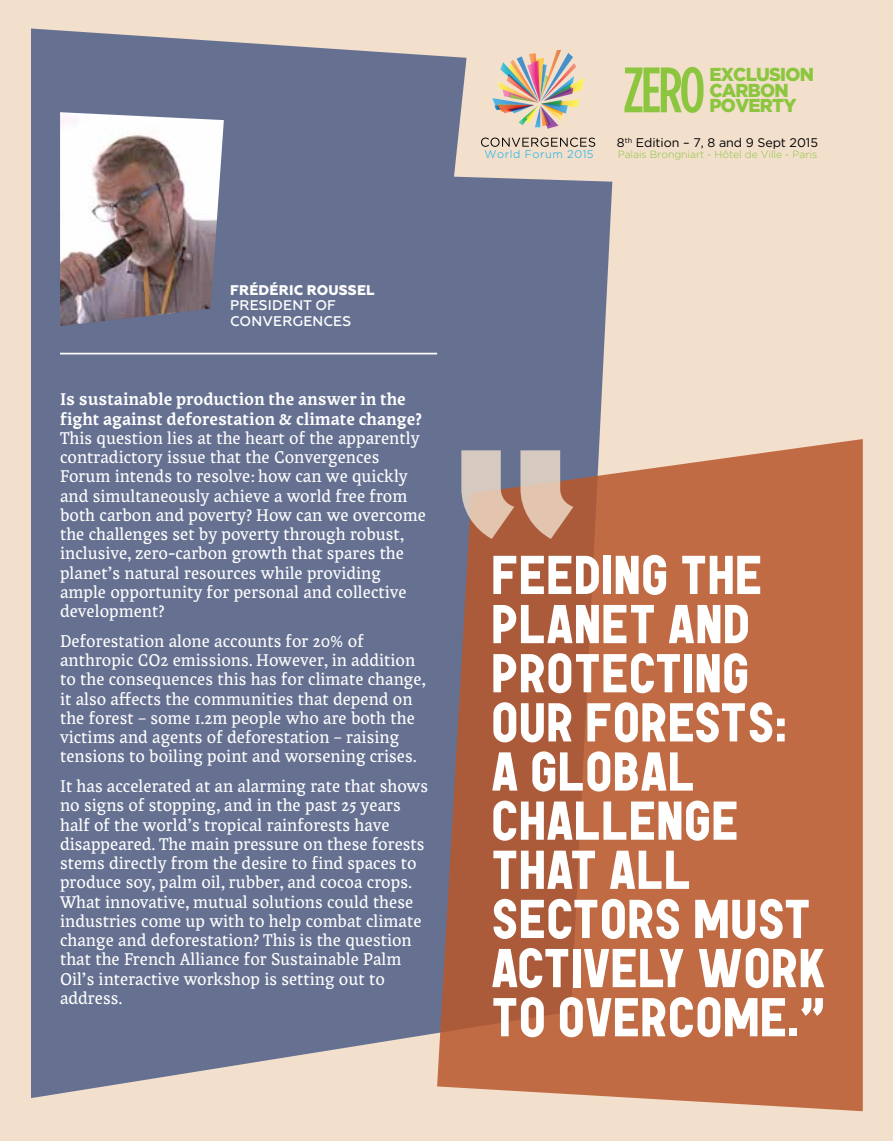
<style>
.page{position:relative;width:893px;height:1141px;background:#f2dfcc}
.page>*{position:absolute;margin:0;border:0;box-sizing:border-box;transform-origin:0 0}
.t1{font:500 condensed 64.05px "Gotham HTF";color:#8cc63f}
.t2{font:900 54.6px/49.2px "Garaje 53 Unicase";color:#fff}
.t3{font:900 18.72px/15.8px "Gotham HTF";letter-spacing:-.045em;color:#8cc63f}
.t4{font:17.5px/19.2px "Coline 1";color:#fff}
.t5{font:700 17.5px/19.2px "Coline 1";color:#fff}
.t6{font:500 14px/15.8px "Geometria";letter-spacing:.01em;color:#fff}
.t7{font:800 14px "Geometria";letter-spacing:.01em;color:#fff}
.t8{font:12.42px "Gotham HTF";letter-spacing:-.005em;color:#000}
.t9{font:300 11.03px "Gotham HTF";letter-spacing:.05em;color:#00aeef}
.t10{font:300 10.5px "Gotham HTF";letter-spacing:-.005em;color:#8cc63f}
</style>
<div class="page">
<div style="left:31px;top:29px;width:581px;height:1069px;background:#667192"></div>
<img style="left:60px;top:112px;width:164px;height:214px">
<hr style="left:60px;top:353px;width:377px;height:1px;background:#fff">
<svg style="left:437px;top:439px;width:426px;height:672px;background:#b86b49"></svg>
<svg style="left:454px;top:29px;width:159px;height:161px"></svg>
<svg style="left:461px;top:450px;width:112px;height:89px;background:#c0a296"></svg>
<img style="left:492px;top:50px;width:92px;height:79px">
<svg style="left:481px;top:138px;width:114px;height:9px"></svg>
<p class="t7" style="left:230px;top:281px;width:146px">FRÉDÉRIC ROUSSEL</p>
<p class="t6" style="left:230px;top:298px;width:123px">PRESIDENT OF<br>CONVERGENCES</p>
<p class="t5" style="left:60px;top:390px;width:363px">Is sustainable production the answer in the fight against deforestation &amp; climate change?</p>
<p class="t4" style="left:60px;top:429px;width:367px">This question lies at the heart of the apparently contradictory issue that the Convergences Forum intends to resolve: how can we quickly and simultaneously achieve a world free from both carbon and poverty? How can we overcome the challenges set by poverty through robust, inclusive, zero-carbon growth that spares the planet’s natural resources while providing ample opportunity for personal and collective development?</p>
<p class="t4" style="left:60px;top:632px;width:367px">Deforestation alone accounts for 20% of anthropic CO2 emissions. However, in addition to the consequences this has for climate change, it also affects the communities that depend on the forest – some 1.2m people who are both the victims and agents of deforestation – raising tensions to boiling point and worsening crises.</p>
<p class="t4" style="left:60px;top:777px;width:369px">It has accelerated at an alarming rate that shows no signs of stopping, and in the past 25 years half of the world’s tropical rainforests have disappeared. The main pressure on these forests stems directly from the desire to find spaces to produce soy, palm oil, rubber, and cocoa crops.<br>What innovative, mutual solutions could these industries come up with to help combat climate change and deforestation? This is the question that the French Alliance for Sustainable Palm Oil’s interactive workshop is setting out to address.</p>
<p class="t9" style="left:484px;top:148px;width:111px">World Forum 2015</p>
<h1 class="t1" style="left:623px;top:55px;width:84px">ZERO</h1>
<p class="t3" style="left:709px;top:66px;width:106px">EXCLUSION<br>CARBON<br>POVERTY</p>
<p class="t8" style="left:617px;top:136px;width:203px">8<sup>th</sup> Edition – 7, 8 and 9 Sept 2015</p>
<p class="t10" style="left:618px;top:148px;width:201px">Palais Brongniart - Hôtel de Ville - Paris</p>
<h2 class="t2" style="left:491px;top:550px;width:53px">FEEDING</h2>
<h2 class="t2" style="left:680px;top:550px;width:27px">THE</h2>
<h2 class="t2" style="left:491px;top:599px;width:56px">PLANET</h2>
<h2 class="t2" style="left:668px;top:599px;width:28px">AND</h2>
<h2 class="t2" style="left:491px;top:649px;width:122px">PROTECTING<br>OUR FORESTS</h2>
<h2 class="t2" style="left:775px;top:698px;width:14px">:</h2>
<h2 class="t2" style="left:491px;top:747px;width:176px">AGLOBAL<br>CHALLENGE<br>THAT</h2>
<h2 class="t2" style="left:609px;top:845px;width:28px">ALL</h2>
<h2 class="t2" style="left:491px;top:894px;width:28px">SECTORS</h2>
<h2 class="t2" style="left:693px;top:894px;width:90px">MUST</h2>
<h2 class="t2" style="left:491px;top:943px;width:24px">ACTI</h2>
<h2 class="t2" style="left:491px;top:943px;width:336px;text-indent:92px">VELY WORK<br>TO OVERCOME</h2>
<h2 class="t2" style="left:787px;top:993px;width:39px">.”</h2>
</div>
